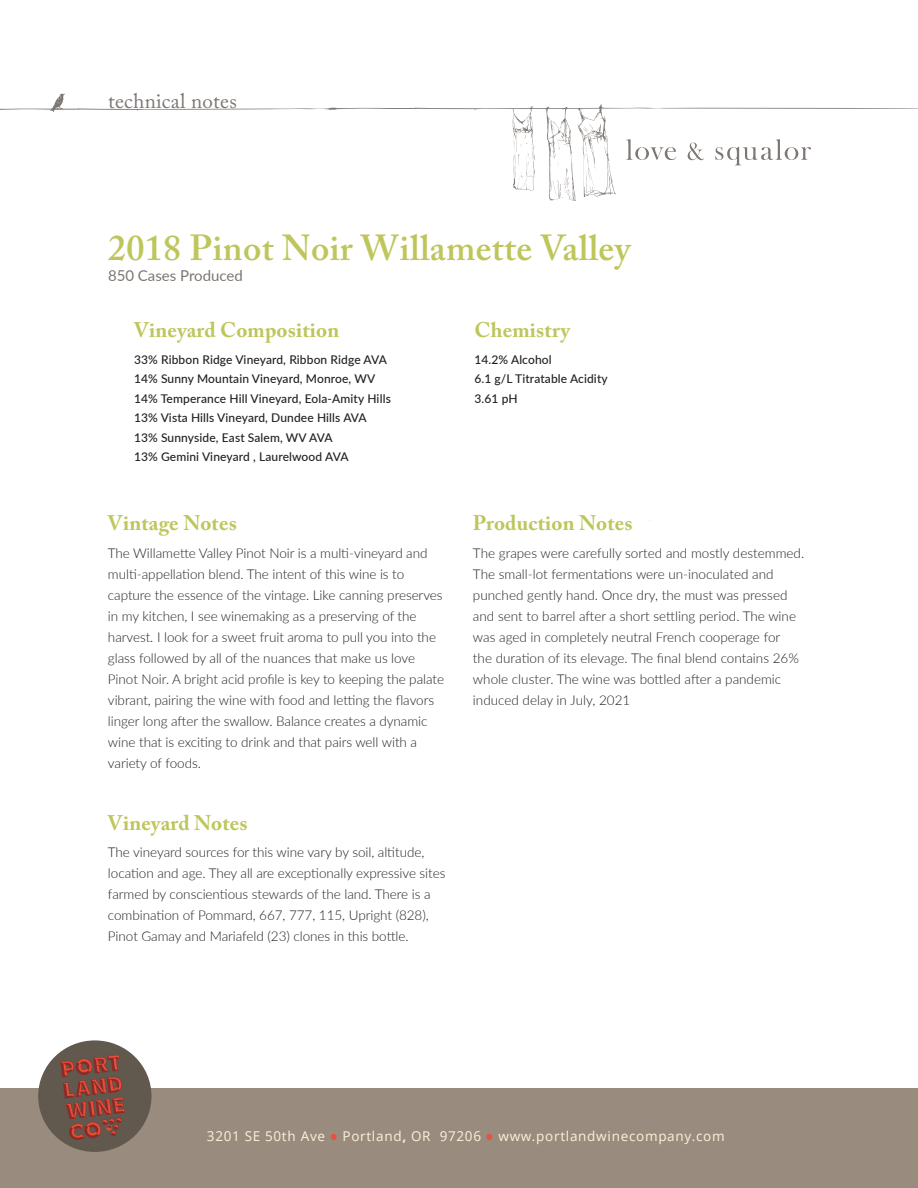
<style>
.page{position:relative;width:918px;height:1188px;background:#fff}
.page>*{position:absolute;margin:0;border:0;box-sizing:border-box;transform-origin:0 0}
.t1{font:600 36px "Adobe Caslon Pro";letter-spacing:.01em;color:#bec65b}
.TECHNICAL_LATO{font:700 21px "Adobe Caslon Pro";letter-spacing:.01em;color:#bec65b}
.BODY_TEXT_LATO{font:700 21px "Adobe Caslon Pro";letter-spacing:.01em;color:#bec65b}
.body_text{font:700 21px "Adobe Caslon Pro";letter-spacing:.01em;color:#bec65b}
.t2{font:21px "Adobe Caslon Pro";letter-spacing:.01em;color:#7d7672}
.t3{font:15px "Lato";color:#7d7672}
.BODY_TEXT_LATO-2{font:300 13.5px/21px "Lato";letter-spacing:-.005em;color:#231f20}
.t4{font:13.5px "Noto Sans";letter-spacing:.05em;color:#f7edd4}
.TECHNICAL_LATO-2{font:500 12px/19.5px "Lato";letter-spacing:.01em;color:#231f20}
.s1{font-weight:700;font-size:19.5px;color:#eb4f3d}
.s2{font-weight:700}
</style>
<div class="page">
<div style="left:0;top:1089px;width:918px;height:99px;background:#998b7d"></div>
<div style="left:38px;top:1040px;width:113px;height:112px;background:#61594d;border-radius:50%"></div>
<svg style="left:60px;top:1055px;width:65px;height:86px"></svg>
<svg style="left:0;top:93px;width:918px;height:108px"></svg>
<h2 class="t2" style="left:108px;top:89px;width:130px">technical notes</h2>
<p class="t1" style="left:108px;top:226px;width:524px">2018 Pinot Noir Willamette Valley</p>
<p class="t3" style="left:108px;top:265px;width:136px">850 Cases Produced</p>
<p class="TECHNICAL_LATO" style="left:134px;top:318px;width:207px">Vineyard Composition</p>
<p class="TECHNICAL_LATO-2" style="left:134px;top:349px;width:258px">33% Ribbon Ridge Vineyard, Ribbon Ridge AVA 14% Sunny Mountain Vineyard, Monroe, WV 14% Temperance Hill Vineyard, Eola-Amity Hills 13% Vista Hills Vineyard, Dundee Hills AVA 13% Sunnyside, East Salem, WV AVA<br>13% Gemini Vineyard , Laurelwood AVA</p>
<p class="BODY_TEXT_LATO" style="left:108px;top:511px;width:130px">Vintage Notes</p>
<p class="BODY_TEXT_LATO-2" style="left:108px;top:542px;width:338px">The Willamette Valley Pinot Noir is a multi-vineyard and multi-appellation blend. The intent of this wine is to capture the essence of the vintage. Like canning preserves in my kitchen, I see winemaking as a preserving of the harvest. I look for a sweet fruit aroma to pull you into the glass followed by all of the nuances that make us love Pinot Noir. A bright acid profile is key to keeping the palate vibrant, pairing the wine with food and letting the flavors linger long after the swallow. Balance creates a dynamic wine that is exciting to drink and that pairs well with a variety of foods.</p>
<p class="BODY_TEXT_LATO" style="left:108px;top:810px;width:141px">Vineyard Notes</p>
<p class="BODY_TEXT_LATO-2" style="left:108px;top:842px;width:339px">The vineyard sources for this wine vary by soil, altitude, location and age. They all are exceptionally expressive sites farmed by conscientious stewards of the land. There is a combination of Pommard, 667, 777, 115, Upright (828), Pinot Gamay and Mariafeld (23) clones in this bottle.</p>
<p class="TECHNICAL_LATO" style="left:474px;top:318px;width:97px">Chemistry</p>
<p class="TECHNICAL_LATO-2" style="left:474px;top:349px;width:135px">14.2% Alcohol<br>6.1 g/L Titratable Acidity<br>3.61 pH</p>
<p class="body_text" style="left:473px;top:511px;width:161px">Production Notes</p>
<p class="BODY_TEXT_LATO-2" style="left:473px;top:542px;width:333px">The grapes were carefully sorted and mostly destemmed.<br>The small-lot fermentations were un-inoculated and punched gently hand. Once dry, the must was pressed and sent to barrel after a short settling period. The wine was aged in completely neutral French cooperage for<br>the duration of its elevage. The final blend contains 26% whole cluster. The wine was bottled after a pandemic induced delay in July, 2021</p>
<p class="t4" style="left:207px;top:1126px;width:519px">3201 SE 50th Ave <span class="s1">•</span> Portland<span class="s2">,</span> OR 97206 <span class="s1">•</span> www.portlandwinecompany.com</p>
</div>
